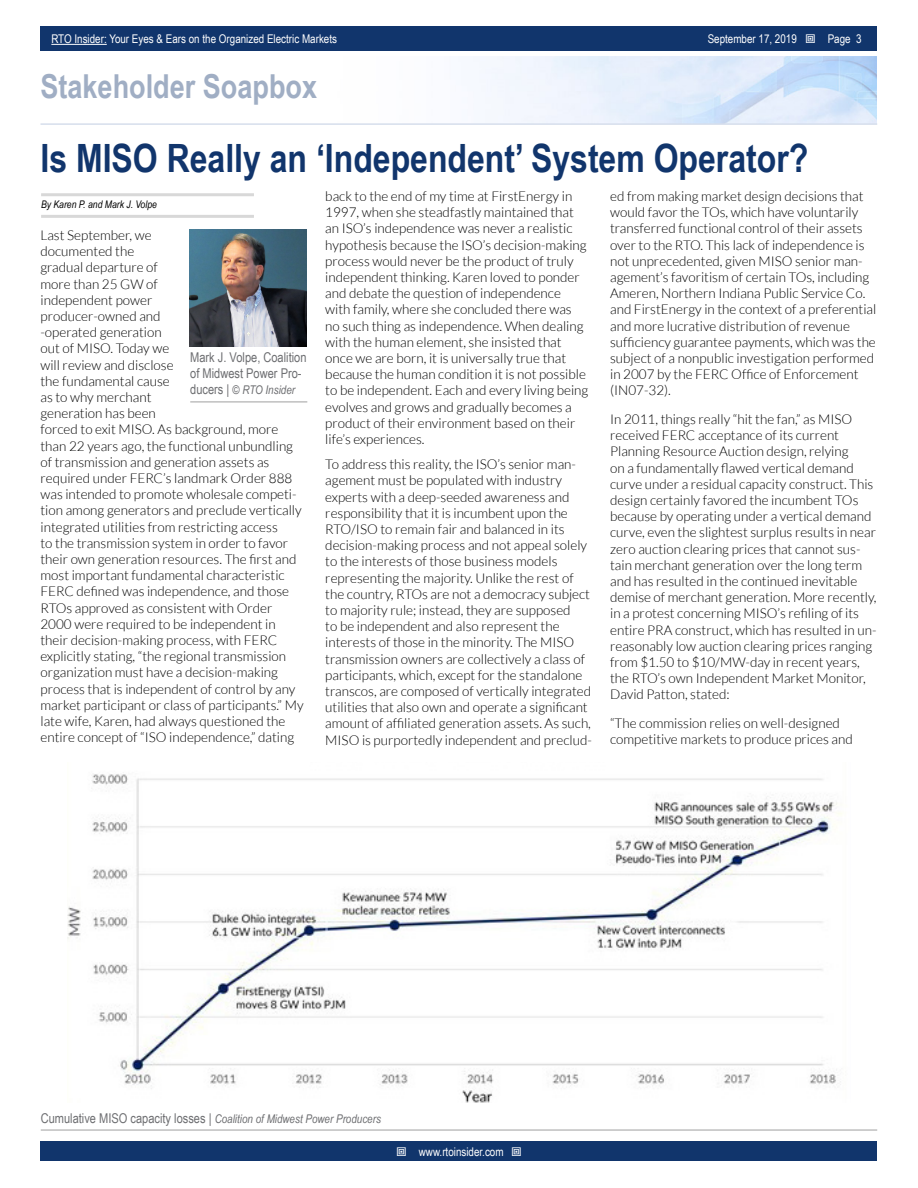
<style>
.page{position:relative;width:918px;height:1188px;background:#fff}
.page>*{position:absolute;margin:0;border:0;box-sizing:border-box;transform-origin:0 0}
.t1{font:700 39px "Arial Narrow";color:#11356c}
.t2{font:700 33px "Arial Narrow";color:#a0aec4}
.t3{font:300 13.5px/16.2px "Lato";color:#000}
.t4{font:13.5px/16.2px "Arial Narrow";color:#6d6e71}
.t5{font:12px "Arial Narrow";color:#fff}
.t6{font:italic 12px "Arial Narrow";color:#6d6e71}
.t7{font:italic 10.5px "Arial Narrow";color:#000}
.s1{font-style:inherit}
.s2{font-style:normal;font-size:13.5px}
</style>
<div class="page">
<div style="left:41px;top:1142px;width:836px;height:19px;background:#11356c"></div>
<div style="left:41px;top:27px;width:836px;height:24px;background:#11356c"></div>
<hr style="left:51px;top:44px;width:56px;height:1px;background:#fff">
<img style="left:485px;top:56px;width:392px;height:67px">
<hr style="left:40px;top:123px;width:837px;height:2px;background:#d6deec">
<hr style="left:41px;top:193px;width:213px;height:3px;background:#d8d8d8">
<hr style="left:41px;top:215px;width:213px;height:3px;background:#d8d8d8">
<img style="left:190px;top:230px;width:117px;height:117px">
<hr style="left:190px;top:401px;width:117px;height:2px;background:#bfbfbf">
<hr style="left:41px;top:1129px;width:836px;height:2px;background:#bfbfbf">
<img style="left:68px;top:774px;width:774px;height:329px">
<p class="t5" style="left:51px;top:30px;width:287px">RTO Insider: Your Eyes &amp; Ears on the Organized Electric Markets</p>
<p class="t5" style="left:708px;top:30px;width:91px">September 17, <span class="s1">2019</span></p>
<p class="t5" style="left:828px;top:30px;width:35px">Page 3</p>
<h2 class="t2" style="left:40px;top:61px;width:278px">Stakeholder Soapbox</h2>
<h1 class="t1" style="left:40px;top:129px;width:769px">Is MISO Really an ‘Independent’ System Operator?</h1>
<p class="t7" style="left:41px;top:197px;width:117px">By Karen P. and Mark J. Volpe</p>
<p class="t3" style="left:325px;top:188px;width:265px">back to the end of my time at FirstEnergy in 1997, when she steadfastly maintained that an ISO’s independence was never a realistic hypothesis because the ISO’s decision-making process would never be the product of truly independent thinking. Karen loved to ponder and debate the question of independence with family, where she concluded there was no such thing as independence. When dealing with the human element, she insisted that once we are born, it is universally true that because the human condition it is not possible to be independent. Each and every living being evolves and grows and gradually becomes a product of their environment based on their life’s experiences.</p>
<p class="t3" style="left:325px;top:456px;width:268px">To address this reality, the ISO’s senior man&shy;agement must be populated with industry experts with a deep-seeded awareness and responsibility that it is incumbent upon the RTO/ISO to remain fair and balanced in its decision-making process and not appeal solely to the interests of those business models representing the majority. Unlike the rest of the country, RTOs are not a democracy subject to majority rule; instead, they are supposed<br>to be independent and also represent the interests of those in the minority. The MISO transmission owners are collectively a class of participants, which, except for the standalone transcos, are composed of vertically integrated utilities that also own and operate a significant amount of affiliated generation assets. As such, MISO is purportedly independent and preclud-</p>
<p class="t3" style="left:610px;top:188px;width:268px">ed from making market design decisions that would favor the TOs, which have voluntarily transferred functional control of their assets over to the RTO. This lack of independence is not unprecedented, given MISO senior man&shy;agement’s favoritism of certain TOs, including Ameren, Northern Indiana Public Service Co. and FirstEnergy in the context of a preferential and more lucrative distribution of revenue sufficiency guarantee payments, which was the subject of a nonpublic investigation performed in 2007 by the FERC Office of Enforcement (IN07-32).</p>
<p class="t3" style="left:610px;top:411px;width:268px">In 2011, things really “hit the fan,” as MISO received FERC acceptance of its current Planning Resource Auction design, relying<br>on a fundamentally flawed vertical demand curve under a residual capacity construct. This design certainly favored the incumbent TOs because by operating under a vertical demand curve, even the slightest surplus results in near zero auction clearing prices that cannot sus&shy;tain merchant generation over the long term and has resulted in the continued inevitable demise of merchant generation. More recently, in a protest concerning MISO’s refiling of its entire PRA construct, which has resulted in un&shy;reasonably low auction clearing prices ranging from $1.50 to $10/MW-day in recent years, the RTO’s own Independent Market Monitor, David Patton, stated:</p>
<p class="t3" style="left:610px;top:715px;width:244px">“The commission relies on well-designed competitive markets to produce prices and</p>
<p class="t3" style="left:40px;top:227px;width:265px">Last September, we<br>documented the<br>gradual departure of<br>more than 25 GW of<br>independent power<br>producer-owned and<br>-operated generation<br>out of MISO. Today we<br>will review and disclose<br>the fundamental cause<br>as to why merchant<br>generation has been<br>forced to exit MISO. As background, more than 22 years ago, the functional unbundling of transmission and generation assets as required under FERC’s landmark Order 888 was intended to promote wholesale competi&shy;tion among generators and preclude vertically integrated utilities from restricting access<br>to the transmission system in order to favor their own generation resources. The first and most important fundamental characteristic FERC defined was independence, and those RTOs approved as consistent with Order 2000 were required to be independent in their decision-making process, with FERC explicitly stating, “the regional transmission organization must have a decision-making process that is independent of control by any market participant or class of participants.” My late wife, Karen, had always questioned the entire concept of “ISO independence,” dating</p>
<p class="t4" style="left:190px;top:349px;width:118px">Mark J. Volpe, Coalition of Midwest Power Pro-</p>
<p class="t6" style="left:190px;top:382px;width:106px"><span class="s2">ducers |</span> © RTO Insider</p>
<p class="t6" style="left:41px;top:1110px;width:342px"><span class="s2">Cumulative MISO capacity losses |</span> Coalition of Midwest Power Producers</p>
<p class="t5" style="left:419px;top:1143px;width:86px">www.rtoinsider.com</p>
</div>
